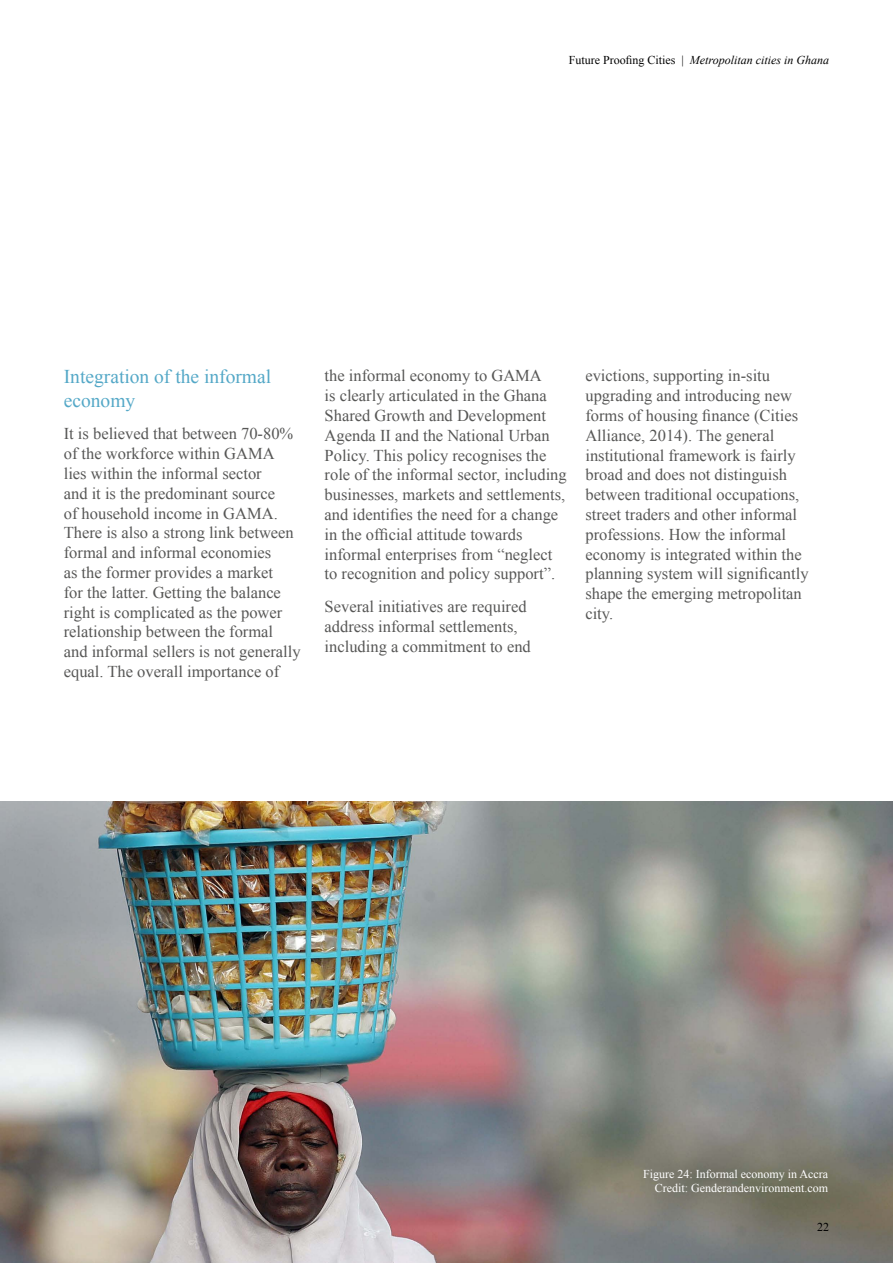
<style>
.page{position:relative;width:893px;height:1263px;background:#fff}
.page>*{position:absolute;margin:0;border:0;box-sizing:border-box;transform-origin:0 0}
.t1{font:19.5px/23.4px "Times New Roman";color:#54a8c7}
.t2{font:16.5px/19.8px "Times New Roman";color:#575756}
.t3{font:12px/14.4px "Times New Roman";color:#fff;text-align:right}
.t4{font:italic 12px "Times New Roman";color:#000}
.t5{font:12px "Times New Roman";color:#000}
.s1{font-style:normal}
</style>
<div class="page">
<img style="left:0;top:801px;width:893px;height:462px">
<p class="t4" style="left:569px;top:52px;width:262px"><span class="s1">Future Proofing Cities |</span> Metropolitan cities in Ghana</p>
<p class="t1" style="left:64px;top:365px;width:209px">Integration of the informal economy</p>
<p class="t2" style="left:64px;top:424px;width:238px">It is believed that between 70-80% of the workforce within GAMA lies within the informal sector<br>and it is the predominant source<br>of household income in GAMA.<br>There is also a strong link between formal and informal economies<br>as the former provides a market<br>for the latter. Getting the balance right is complicated as the power relationship between the formal and informal sellers is not generally equal. The overall importance of</p>
<p class="t2" style="left:325px;top:366px;width:244px">the informal economy to GAMA<br>is clearly articulated in the Ghana Shared Growth and Development Agenda II and the National Urban Policy. This policy recognises the role of the informal sector, including businesses, markets and settlements, and identifies the need for a change in the official attitude towards informal enterprises from “neglect to recognition and policy support”.</p>
<p class="t2" style="left:325px;top:596px;width:208px">Several initiatives are required address informal settlements, including a commitment to end</p>
<p class="t2" style="left:585px;top:366px;width:225px">evictions, supporting in-situ upgrading and introducing new forms of housing finance (Cities<br>Alliance, 2014). The general institutional framework is fairly broad and does not distinguish between traditional occupations, street traders and other informal professions. How the informal economy is integrated within the planning system will significantly shape the emerging metropolitan city.</p>
<p class="t3" style="left:643px;top:1166px;width:186px">Figure 24: Informal economy in Accra<br>Credit: Genderandenvironment.com</p>
<p class="t5" style="left:817px;top:1219px;width:13px">22</p>
</div>
